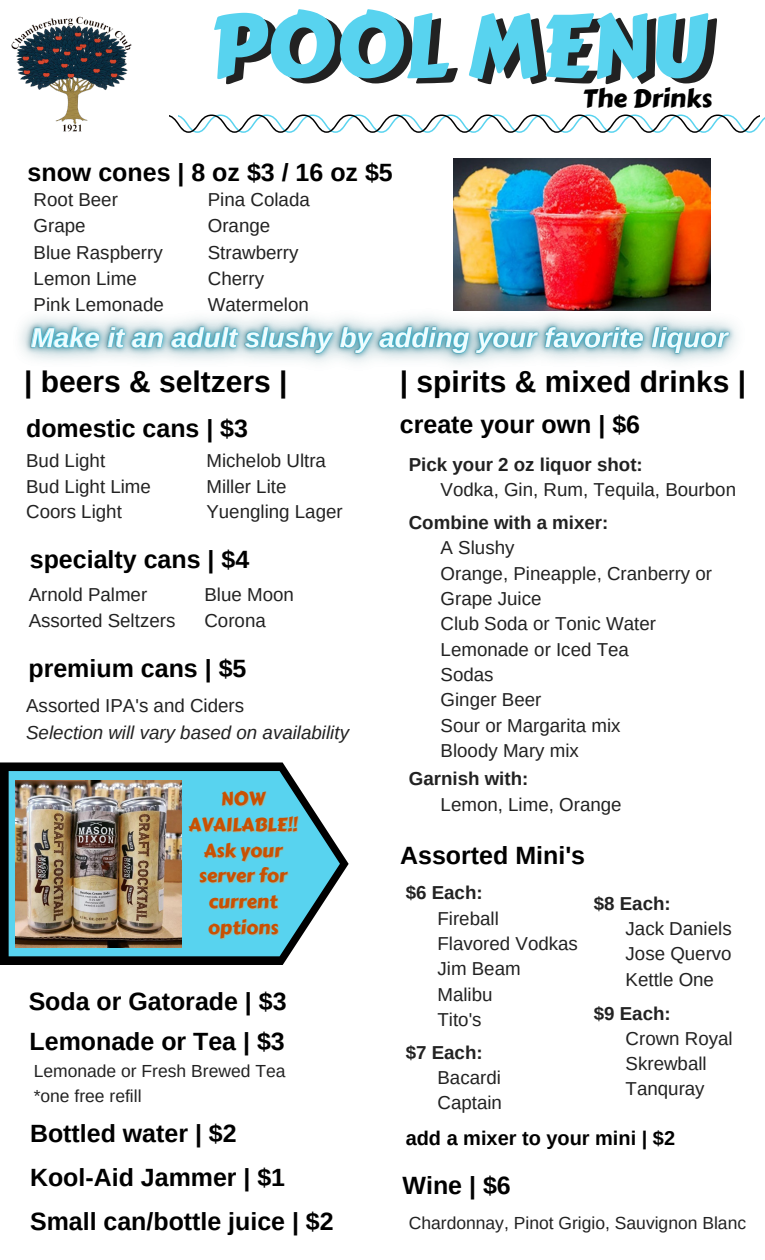
<style>
.page{position:relative;width:765px;height:1260px;background:#fff}
.page>*{position:absolute;margin:0;border:0;box-sizing:border-box;transform-origin:0 0}
.t1{font:87.5px "Carter One";color:#222}
.t2{font:700 30px "Arimo";color:#000}
.t3{font:700 25px "Arimo";color:#000}
.t4{font:25px "Carter One";color:#000}
.t5{font:700 20px "Arimo";color:#000}
.t6{font:18.75px/25.2px "Arimo";color:#222}
.t7{font:700 18.75px "Arimo";color:#222}
.t8{font:18.75px/25.5px "Carter One";color:#c85103;text-align:center}
.t9{font:italic 18.75px "Arimo";color:#222}
.t10{font:17.5px "Arimo";color:#222}
.s1{color:rgb(249 148 59/.4)}
</style>
<div class="page">
<img style="left:454px;top:158px;width:257px;height:129px">
<img style="left:11px;top:16px;width:121px;height:116px">
<svg style="left:0;top:763px;width:348px;height:202px;fill:#000"></svg>
<svg style="left:9px;top:771px;width:331px;height:185px;background:#68cee5"></svg>
<svg style="left:169px;top:115px;width:596px;height:18px"></svg>
<img style="left:15px;top:780px;width:167px;height:167px">
<img style="left:20px;top:287px;width:717px;height:77px">
<p class="t1" style="left:217px;top:-15px;width:501px">POOL MENU</p>
<p class="t3" style="left:28px;top:158px;width:367px">snow cones | 8 oz $3 / 16 oz $5</p>
<p class="t6" style="left:34px;top:187px;width:86px">Root Beer</p>
<p class="t6" style="left:34px;top:213px;width:54px">Grape</p>
<p class="t6" style="left:34px;top:240px;width:131px">Blue Raspberry</p>
<p class="t6" style="left:34px;top:266px;width:105px">Lemon Lime</p>
<p class="t6" style="left:34px;top:292px;width:132px">Pink Lemonade</p>
<p class="t6" style="left:208px;top:187px;width:104px">Pina Colada</p>
<p class="t6" style="left:208px;top:213px;width:64px">Orange</p>
<p class="t6" style="left:208px;top:240px;width:92px">Strawberry</p>
<p class="t6" style="left:208px;top:266px;width:58px">Cherry</p>
<p class="t6" style="left:208px;top:292px;width:103px">Watermelon</p>
<p class="t4" style="left:583px;top:80px;width:130px">The Drinks</p>
<p class="t2" style="left:24px;top:365px;width:265px">| beers &amp; seltzers |</p>
<p class="t2" style="left:400px;top:365px;width:348px">| spirits &amp; mixed drinks |</p>
<p class="t3" style="left:400px;top:410px;width:242px">create your own | $6</p>
<p class="t3" style="left:26px;top:414px;width:223px">domestic cans | $3</p>
<p class="t6" style="left:26px;top:448px;width:81px">Bud Light</p>
<p class="t6" style="left:26px;top:473px;width:126px">Bud Light Lime</p>
<p class="t6" style="left:26px;top:499px;width:97px">Coors Light</p>
<p class="t6" style="left:206px;top:448px;width:121px">Michelob Ultra</p>
<p class="t6" style="left:206px;top:473px;width:82px">Miller Lite</p>
<p class="t6" style="left:206px;top:499px;width:138px">Yuengling Lager</p>
<p class="t3" style="left:30px;top:545px;width:221px">specialty cans | $4</p>
<p class="t6" style="left:29px;top:582px;width:120px">Arnold Palmer</p>
<p class="t6" style="left:29px;top:608px;width:148px">Assorted Seltzers</p>
<p class="t7" style="left:409px;top:454px;width:236px">Pick your 2 oz liquor shot:</p>
<p class="t6" style="left:441px;top:477px;width:297px">Vodka, Gin, Rum, Tequila, Bourbon</p>
<p class="t7" style="left:409px;top:512px;width:201px">Combine with a mixer:</p>
<p class="t6" style="left:441px;top:535px;width:75px">A Slushy</p>
<p class="t6" style="left:441px;top:561px;width:273px">Orange, Pineapple, Cranberry or<br>Grape Juice</p>
<p class="t6" style="left:441px;top:611px;width:217px">Club Soda or Tonic Water</p>
<p class="t6" style="left:441px;top:636px;width:190px">Lemonade or Iced Tea</p>
<p class="t6" style="left:441px;top:662px;width:55px">Sodas</p>
<p class="t6" style="left:441px;top:687px;width:102px">Ginger Beer</p>
<p class="t6" style="left:441px;top:712px;width:181px">Sour or Margarita mix</p>
<p class="t6" style="left:441px;top:738px;width:140px">Bloody Mary mix</p>
<p class="t7" style="left:409px;top:768px;width:121px">Garnish with:</p>
<p class="t6" style="left:441px;top:792px;width:183px">Lemon, Lime, Orange</p>
<p class="t6" style="left:204px;top:582px;width:91px">Blue Moon</p>
<p class="t6" style="left:204px;top:608px;width:63px">Corona</p>
<p class="t3" style="left:28px;top:654px;width:220px">premium cans | $5</p>
<p class="t6" style="left:26px;top:693px;width:220px">Assorted IPA's and Ciders</p>
<p class="t9" style="left:26px;top:722px;width:324px">Selection will vary based on availability</p>
<p class="t8" style="left:189px;top:787px;width:110px"><span class="s1">NOW<br></span>AVAILABLE!!<br>Ask your server for current options</p>
<p class="t3" style="left:400px;top:842px;width:187px">Assorted Mini's</p>
<p class="t7" style="left:406px;top:882px;width:79px">$6 Each:</p>
<p class="t6" style="left:437px;top:906px;width:63px">Fireball</p>
<p class="t6" style="left:437px;top:931px;width:142px">Flavored Vodkas</p>
<p class="t6" style="left:437px;top:956px;width:85px">Jim Beam</p>
<p class="t6" style="left:437px;top:982px;width:57px">Malibu</p>
<p class="t6" style="left:437px;top:1007px;width:46px">Tito's</p>
<p class="t7" style="left:406px;top:1042px;width:79px">$7 Each:</p>
<p class="t6" style="left:437px;top:1065px;width:65px">Bacardi</p>
<p class="t6" style="left:437px;top:1090px;width:66px">Captain</p>
<p class="t7" style="left:594px;top:893px;width:79px">$8 Each:</p>
<p class="t6" style="left:626px;top:916px;width:108px">Jack Daniels</p>
<p class="t6" style="left:626px;top:941px;width:108px">Jose Quervo</p>
<p class="t6" style="left:626px;top:967px;width:90px">Kettle One</p>
<p class="t7" style="left:594px;top:1003px;width:79px">$9 Each:</p>
<p class="t6" style="left:626px;top:1026px;width:109px">Crown Royal</p>
<p class="t6" style="left:626px;top:1051px;width:83px">Skrewball</p>
<p class="t6" style="left:626px;top:1076px;width:81px">Tanquray</p>
<p class="t3" style="left:29px;top:987px;width:259px">Soda or Gatorade | $3</p>
<p class="t3" style="left:30px;top:1027px;width:257px">Lemonade or Tea | $3</p>
<p class="t10" style="left:34px;top:1061px;width:253px">Lemonade or Fresh Brewed Tea</p>
<p class="t10" style="left:34px;top:1086px;width:109px">*one free refill</p>
<p class="t3" style="left:30px;top:1120px;width:208px">Bottled water | $2</p>
<p class="t5" style="left:406px;top:1127px;width:271px">add a mixer to your mini | $2</p>
<p class="t3" style="left:30px;top:1164px;width:257px">Kool-Aid Jammer | $1</p>
<p class="t3" style="left:30px;top:1208px;width:305px">Small can/bottle juice | $2</p>
<p class="t3" style="left:403px;top:1171px;width:110px">Wine | $6</p>
<p class="t10" style="left:409px;top:1213px;width:339px">Chardonnay, Pinot Grigio, Sauvignon Blanc</p>
</div>
